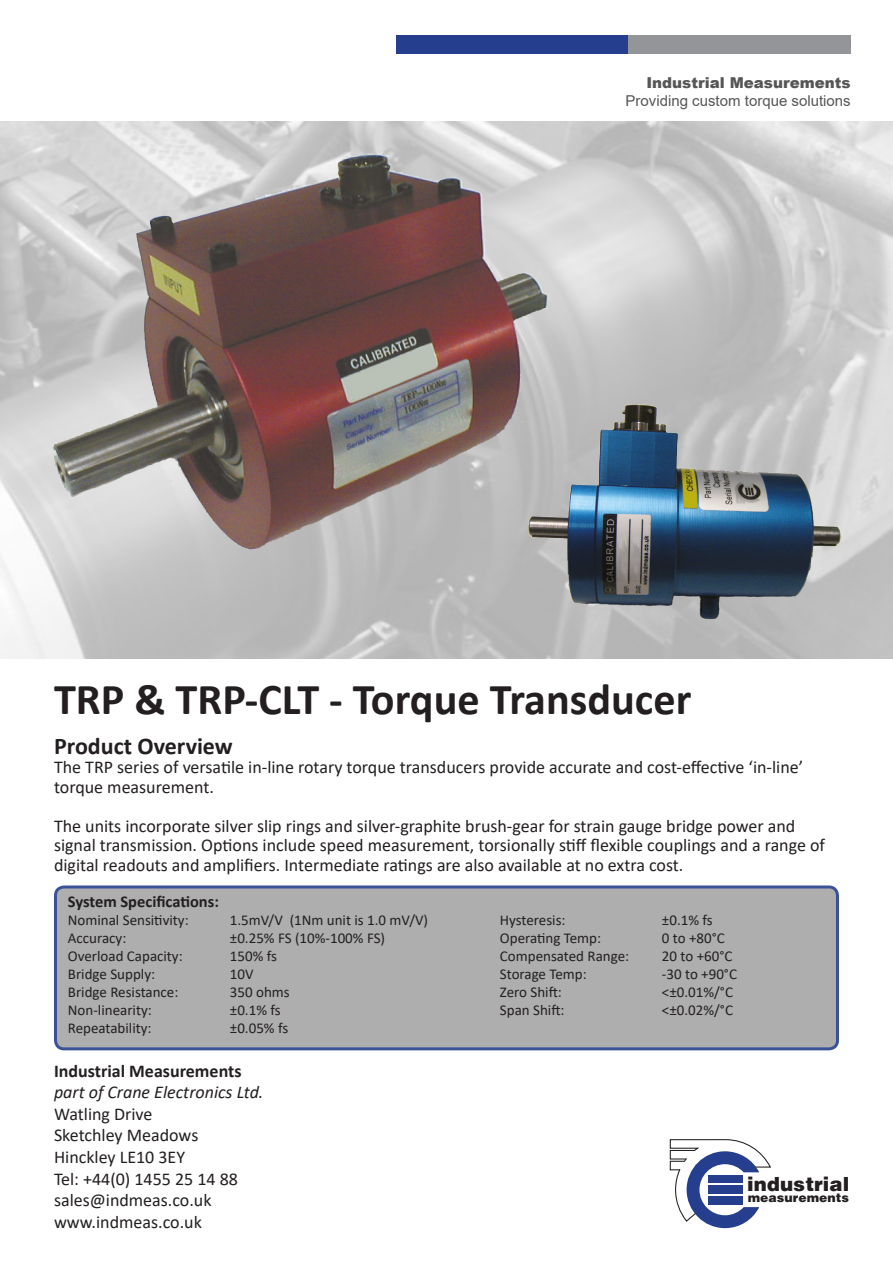
<style>
.page{position:relative;width:893px;height:1263px;background:#fff}
.page>*{position:absolute;margin:0;border:0;box-sizing:border-box;transform-origin:0 0}
.t1{font:700 44.25px "Calibri";color:#231f20}
.t2{font:700 24px "Calibri";color:#231f20}
.t3{font:900 19.8px "Helvetica";color:#231f20}
.t4{font:18px/19.5px "Calibri";color:#231f20}
.t5{font:italic 18px "Calibri";color:#231f20}
.t6{font:700 18px "Calibri";color:#231f20}
.t7{font:700 16.5px "Calibri";color:#231f20}
.t8{font:15px "Calibri";color:#231f20}
.t9{font:15px "Arial";color:#575656}
.t10{font:900 15px "Arial";color:#575656}
.t11{font:900 12.45px "Helvetica";color:#231f20}
</style>
<div class="page">
<div style="left:396px;top:35px;width:232px;height:19px;background:#253f8e"></div>
<div style="left:628px;top:35px;width:223px;height:19px;background:#939598"></div>
<svg style="left:670px;top:1139px;width:101px;height:89px"></svg>
<div style="left:55px;top:887px;width:782px;height:162px;background:#aeaeae;border-radius:9px"></div>
<div style="left:54px;top:885px;width:785px;height:165px;border:3px solid #253f8e;border-radius:9px"></div>
<img style="left:33px;top:137px;width:537px;height:435px">
<img style="left:506px;top:386px;width:358px;height:252px">
<p class="t10" style="left:646px;top:72px;width:206px">Industrial Measurements</p>
<p class="t9" style="left:626px;top:91px;width:227px">Providing custom torque solutions</p>
<p class="t1" style="left:54px;top:668px;width:639px">TRP &amp; TRP-CLT - Torque Transducer</p>
<p class="t2" style="left:54px;top:729px;width:180px">Product Overview</p>
<p class="t4" style="left:54px;top:757px;width:751px">The TRP series of versatile in-line rotary torque transducers provide accurate and cost-effective ‘in-line’ torque measurement.</p>
<p class="t4" style="left:54px;top:815px;width:773px">The units incorporate silver slip rings and silver-graphite brush-gear for strain gauge bridge power and signal transmission. Options include speed measurement, torsionally stiff flexible couplings and a range of digital readouts and amplifiers. Intermediate ratings are also available at no extra cost.</p>
<p class="t7" style="left:68px;top:890px;width:153px">System Specifications:</p>
<p class="t8" style="left:68px;top:910px;width:122px">Nominal Sensitivity:</p>
<p class="t8" style="left:230px;top:910px;width:200px">1.5mV/V (1Nm unit is 1.0 mV/V)</p>
<p class="t8" style="left:500px;top:910px;width:67px">Hysteresis:</p>
<p class="t8" style="left:662px;top:910px;width:52px">±0.1% fs</p>
<p class="t8" style="left:68px;top:928px;width:60px">Accuracy:</p>
<p class="t8" style="left:230px;top:928px;width:157px">±0.25% FS (10%-100% FS)</p>
<p class="t8" style="left:500px;top:928px;width:103px">Operating Temp:</p>
<p class="t8" style="left:662px;top:928px;width:64px">0 to +80°C</p>
<p class="t8" style="left:68px;top:946px;width:116px">Overload Capacity:</p>
<p class="t8" style="left:230px;top:946px;width:49px">150% fs</p>
<p class="t8" style="left:500px;top:946px;width:131px">Compensated Range:</p>
<p class="t8" style="left:662px;top:946px;width:72px">20 to +60°C</p>
<p class="t8" style="left:68px;top:964px;width:89px">Bridge Supply:</p>
<p class="t8" style="left:230px;top:964px;width:25px">10V</p>
<p class="t8" style="left:500px;top:964px;width:88px">Storage Temp:</p>
<p class="t8" style="left:662px;top:964px;width:77px">-30 to +90°C</p>
<p class="t8" style="left:68px;top:982px;width:112px">Bridge Resistance:</p>
<p class="t8" style="left:230px;top:982px;width:61px">350 ohms</p>
<p class="t8" style="left:500px;top:982px;width:63px">Zero Shift:</p>
<p class="t8" style="left:662px;top:982px;width:73px">&lt;±0.01%/°C</p>
<p class="t8" style="left:68px;top:1000px;width:85px">Non-linearity:</p>
<p class="t8" style="left:230px;top:1000px;width:52px">±0.1% fs</p>
<p class="t8" style="left:500px;top:1000px;width:66px">Span Shift:</p>
<p class="t8" style="left:662px;top:1000px;width:73px">&lt;±0.02%/°C</p>
<p class="t8" style="left:68px;top:1018px;width:85px">Repeatability:</p>
<p class="t8" style="left:230px;top:1018px;width:60px">±0.05% fs</p>
<p class="t6" style="left:54px;top:1058px;width:189px">Industrial Measurements</p>
<p class="t5" style="left:54px;top:1080px;width:211px">part of Crane Electronics Ltd.</p>
<p class="t4" style="left:54px;top:1104px;width:100px">Watling Drive</p>
<p class="t4" style="left:54px;top:1125px;width:146px">Sketchley Meadows</p>
<p class="t4" style="left:54px;top:1147px;width:133px">Hinckley LE10 3EY</p>
<p class="t4" style="left:54px;top:1168px;width:185px">Tel: +44(0) 1455 25 14 88</p>
<p class="t4" style="left:54px;top:1190px;width:159px">sales@indmeas.co.uk</p>
<p class="t4" style="left:54px;top:1212px;width:149px">www.indmeas.co.uk</p>
<p class="t3" style="left:747px;top:1172px;width:104px">industrial</p>
<p class="t11" style="left:748px;top:1190px;width:103px">measurements</p>
</div>
